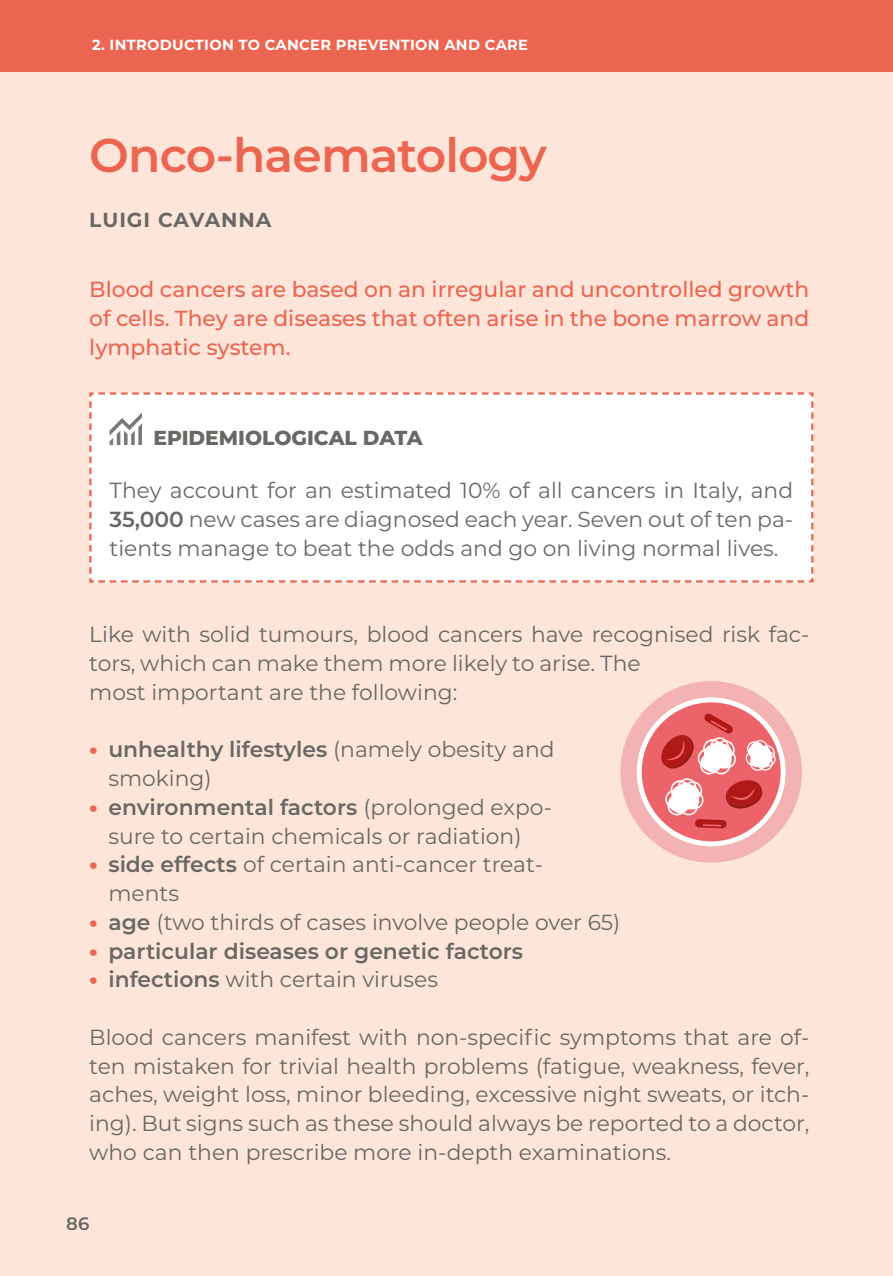
<style>
.page{position:relative;width:893px;height:1276px;background:#fde5da}
.page>*{position:absolute;margin:0;border:0;box-sizing:border-box;transform-origin:0 0}
.t1{font:600 47.25px "Montserrat";letter-spacing:-.02em;color:#ec6550}
.t2{font:21.82px/28.8px "Montserrat";color:#686864}
.t3{font:500 21.82px/28.8px "Montserrat";color:#ec6550;text-align:justify}
.t4{font:600 21.82px "Montserrat";color:#686864}
.t5{font:800 20.25px "Montserrat";color:#686864}
.t6{font:700 20.25px "Montserrat";letter-spacing:.05em;color:#686864}
.t7{font:600 18px "Montserrat";color:#686864}
.t8{font:700 14.62px "Montserrat";letter-spacing:.02em;color:#fff}
.s1{font-weight:600}
.s2{font-weight:800;font-size:22.5px;color:#ec6550}
</style>
<div class="page">
<div style="left:0;top:0;width:893px;height:71px;background:#ec6550"></div>
<div style="left:89px;top:392px;width:725px;height:191px;background:#fff"></div>
<div style="left:620px;top:681px;width:182px;height:181px;background:#f3b3b4;border-radius:50%"></div>
<div style="left:637px;top:697px;width:149px;height:149px;background:#fff;border-radius:50%"></div>
<div style="left:642px;top:702px;width:139px;height:139px;background:#ec6469;border-radius:50%"></div>
<svg style="left:659px;top:713px;width:117px;height:115px"></svg>
<p class="t8" style="left:92px;top:34px;width:437px">2. INTRODUCTION TO CANCER PREVENTION AND CARE</p>
<h1 class="t1" style="left:89px;top:122px;width:459px">Onco-haematology</h1>
<p class="t6" style="left:89px;top:205px;width:184px">LUIGI CAVANNA</p>
<p class="t3" style="left:89px;top:274px;width:722px">Blood cancers are based on an irregular and uncontrolled growth of cells. They are diseases that often arise in the bone marrow and lymphatic system.</p>
<p class="t5" style="left:153px;top:423px;width:271px">EPIDEMIOLOGICAL DATA</p>
<p class="t2" style="left:110px;top:475px;width:685px;text-align:justify">They account for an estimated 10% of all cancers in Italy, and <span class="s1">35,000</span> new cases are diagnosed each year. Seven out of ten pa&shy;tients manage to beat the odds and go on living normal lives.</p>
<p class="t2" style="left:89px;top:619px;width:722px">Like with solid tumours, blood cancers have recognised risk fac&shy;tors, which can make them more likely to arise. The<br>most important are the following:</p>
<p class="t2" style="left:108px;top:734px;width:448px;text-indent:-19px"><span class="s2">•</span> <span class="s1">unhealthy lifestyles</span> (namely obesity and smoking)</p>
<p class="t2" style="left:89px;top:792px;width:464px;text-align:center"><span class="s2">•</span> <span class="s1">environmental factors</span> (prolonged expo&shy;sure to certain chemicals or radiation)</p>
<p class="t2" style="left:108px;top:849px;width:436px;text-indent:-19px"><span class="s2">•</span> <span class="s1">side effects</span> of certain anti-cancer treat&shy;ments</p>
<p class="t2" style="left:89px;top:907px;width:533px"><span class="s2">•</span> <span class="s1">age</span> (two thirds of cases involve people over 65)</p>
<p class="t4" style="left:89px;top:935px;width:435px"><span class="s2">•</span> particular diseases or genetic factors</p>
<p class="t2" style="left:89px;top:964px;width:350px"><span class="s2">•</span> <span class="s1">infections</span> with certain viruses</p>
<p class="t2" style="left:89px;top:1022px;width:722px;text-align:justify">Blood cancers manifest with non-specific symptoms that are of&shy;ten mistaken for trivial health problems (fatigue, weakness, fever, aches, weight loss, minor bleeding, excessive night sweats, or itch&shy;ing). But signs such as these should always be reported to a doctor, who can then prescribe more in-depth examinations.</p>
<p class="t7" style="left:66px;top:1210px;width:25px">86</p>
</div>
